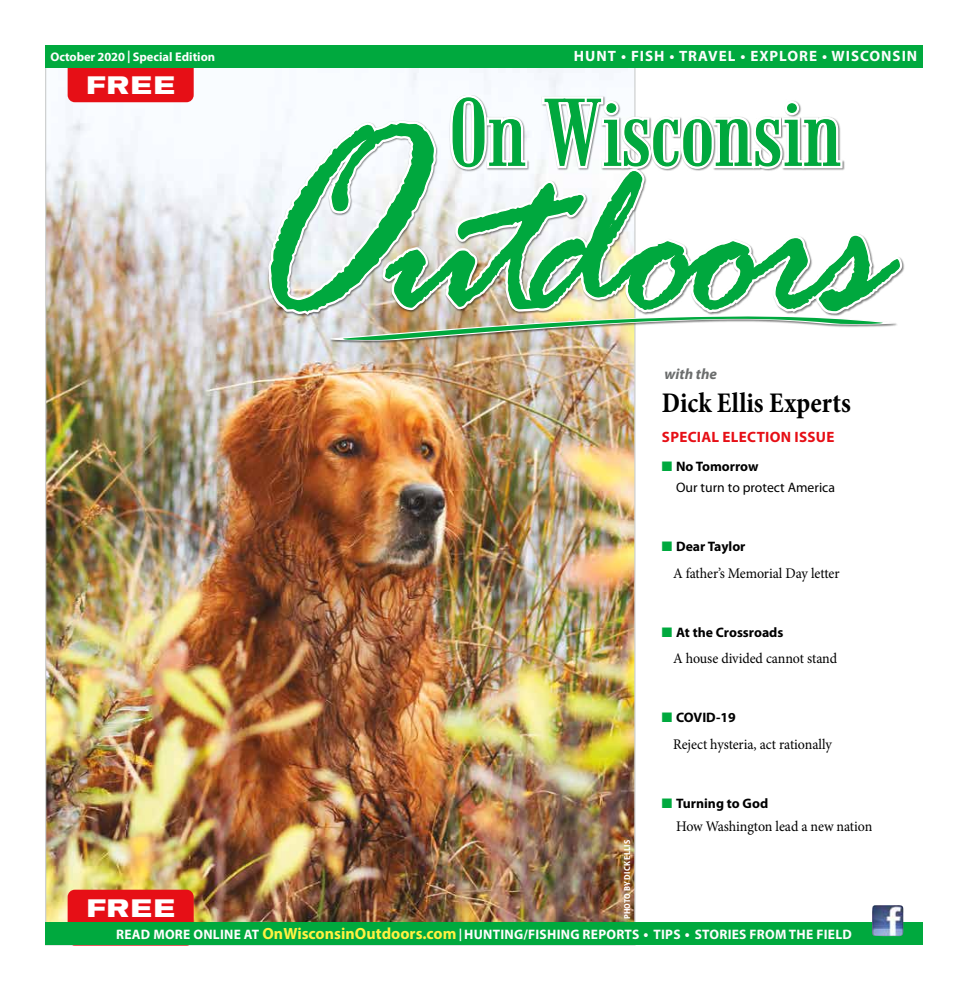
<style>
.page{position:relative;width:968px;height:990px;background:#fff}
.page>*{position:absolute;margin:0;border:0;box-sizing:border-box;transform-origin:0 0}
.t1{font:700 condensed 28.75px "Minion Pro";color:#000;scale:.95 1}
.t2{font:700 expanded 25px "Akzidenz Grotesk BE";letter-spacing:.08em;color:#fff}
.t3{font:700 15px "Myriad Pro";letter-spacing:.065em;color:#fcfdfd}
.t4{font:700 15px "Myriad Pro";letter-spacing:.02em;color:#e60f16}
.t5{font:italic 700 15px "Myriad Pro";color:#6b6d6d}
.t6{font:14.75px "Minion Pro";letter-spacing:-.005em;color:#000;scale:.95 1}
.t7{font:700 13.75px "Myriad Pro";letter-spacing:.02em;color:#fcfdfd}
.t8{font:700 13.75px "Myriad Pro";color:#000}
.t9{font:13.75px/20.9px "Myriad Pro";color:#000}
.t10{font:700 12.5px "Myriad Pro";color:#fcfdfd}
.t11{font:700 semi-condensed 8.75px "Myriad Pro";letter-spacing:.02em;color:#fff}
.s1{color:#00a93e}
.s2{font-weight:700}
.s3{font-size:16.25px;color:#fff142}
.s4{font-size:12.5px}
.s5{font-size:15px}
</style>
<div class="page">
<img style="left:47px;top:68px;width:586px;height:855px">
<div style="left:68px;top:890px;width:126px;height:56px;background:#e60f16;border-radius:7px"></div>
<svg style="left:268px;top:95px;width:634px;height:246px"></svg>
<div style="left:45px;top:923px;width:877px;height:22px;background:#00a93e"></div>
<img style="left:871px;top:905px;width:32px;height:31px">
<div style="left:68px;top:46px;width:126px;height:56px;background:#e60f16;border-radius:7px"></div>
<div style="left:45px;top:45px;width:877px;height:23px;background:#00a93e"></div>
<p class="t10" style="left:51px;top:49px;width:166px">October 2020 | Special Edition</p>
<p class="t3" style="left:574px;top:46px;width:345px">HUNT • FISH • TRAVEL • EXPLORE • WISCONSIN</p>
<h2 class="t2" style="left:87px;top:70px;width:89px">FREE</h2>
<p class="t5" style="left:664px;top:364px;width:54px">with the</p>
<h1 class="t1" style="left:661px;top:383px;width:201px">Dick Ellis Experts</h1>
<p class="t4" style="left:662px;top:427px;width:174px">SPECIAL ELECTION ISSUE</p>
<p class="t9" style="left:676px;top:456px;width:160px;text-indent:-14px"><span class="s1">■</span> <span class="s2">No Tomorrow<br></span>Our turn to protect America</p>
<p class="t8" style="left:661px;top:538px;width:85px"><span class="s1">■</span> Dear Taylor</p>
<p class="t6" style="left:673px;top:563px;width:177px">A father’s Memorial Day letter</p>
<p class="t8" style="left:661px;top:623px;width:123px"><span class="s1">■</span> At the Crossroads</p>
<p class="t6" style="left:673px;top:649px;width:174px">A house divided cannot stand</p>
<p class="t8" style="left:661px;top:709px;width:75px"><span class="s1">■</span> COVID-19</p>
<p class="t6" style="left:673px;top:734px;width:168px">Reject hysteria, act rationally</p>
<p class="t8" style="left:661px;top:794px;width:108px"><span class="s1">■</span> Turning to God</p>
<p class="t6" style="left:676px;top:816px;width:208px">How Washington lead a new nation</p>
<p class="t11" style="left:621px;top:919px;width:81px;rotate:-90deg">PHOTO BY DICK ELLIS</p>
<h2 class="t2" style="left:87px;top:893px;width:89px">FREE</h2>
<p class="t7" style="left:116px;top:926px;width:737px">READ MORE ONLINE AT <span class="s3">OnWisconsinOutdoors.com</span> <span class="s4">|</span>HUNTING/FISHING REPORTS <span class="s5">•</span> TIPS <span class="s5">•</span> STORIES FROM THE FIELD</p>
</div>
